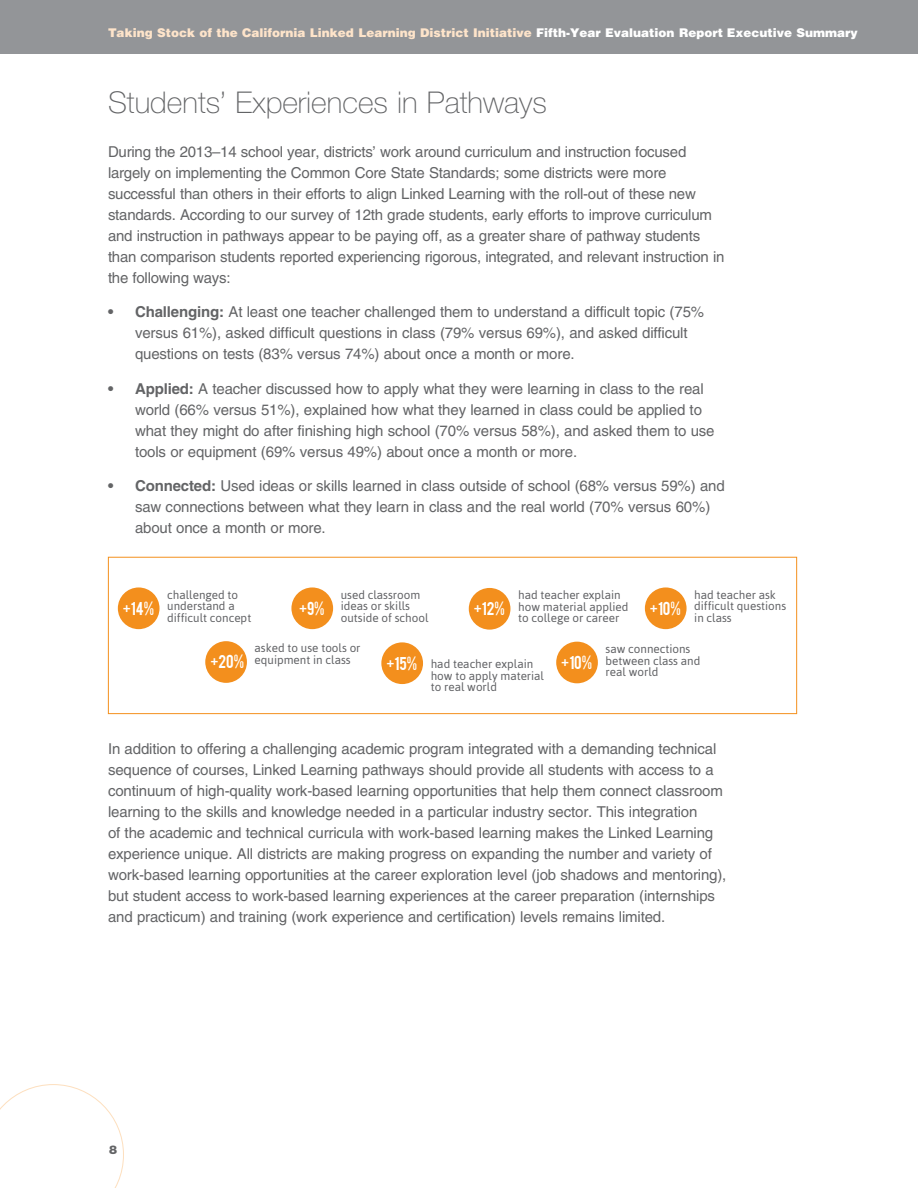
<style>
.page{position:relative;width:918px;height:1188px;background:#fff}
.page>*{position:absolute;margin:0;border:0;box-sizing:border-box;transform-origin:0 0}
.t1{font:100 30px "Helvetica Neue LT Std";color:#636466}
.t2{font:15px/21px "Helvetica LT Std";letter-spacing:-.01em;color:#636466}
.t3{font:14.55px "Bebas";color:#fff}
.t4{font:900 12px "Helvetica LT Std";color:#fee4ca}
.t5{font:900 12px "Helvetica Neue LT Std";color:#636466}
.t6{font:11.7px/11.7px "Asap";color:#626366}
.s1{color:#fff}
.s2{font-weight:700}
.s3{font-family:"Bebas";font-size:14.55px;color:#fff}
</style>
<div class="page">
<div style="left:0;top:0;width:918px;height:54px;background:#939598"></div>
<svg style="left:0;top:1084px;width:124px;height:104px"></svg>
<div style="left:118px;top:587px;width:42px;height:42px;background:#f38f1d;border-radius:50%"></div>
<div style="left:205px;top:641px;width:42px;height:42px;background:#f38f1d;border-radius:50%"></div>
<div style="left:291px;top:587px;width:42px;height:42px;background:#f38f1d;border-radius:50%"></div>
<div style="left:381px;top:642px;width:42px;height:42px;background:#f38f1d;border-radius:50%"></div>
<div style="left:469px;top:588px;width:41px;height:42px;background:#f38f1d;border-radius:50%"></div>
<div style="left:556px;top:642px;width:42px;height:41px;background:#f38f1d;border-radius:50%"></div>
<div style="left:645px;top:587px;width:42px;height:42px;background:#f38f1d;border-radius:50%"></div>
<div style="left:108px;top:557px;width:689px;height:157px;border:1px solid #f4901d"></div>
<p class="t4" style="left:108px;top:25px;width:751px">Taking Stock of the California Linked Learning District Initiative <span class="s1">Fifth-Year Evaluation Report Executive Summary</span></p>
<h1 class="t1" style="left:108px;top:85px;width:440px">Students’ Experiences in Pathways</h1>
<p class="t2" style="left:108px;top:141px;width:618px">During the 2013–14 school year, districts’ work around curriculum and instruction focused largely on implementing the Common Core State Standards; some districts were more successful than others in their efforts to align Linked Learning with the roll-out of these new standards. According to our survey of 12th grade students, early efforts to improve curriculum and instruction in pathways appear to be paying off, as a greater share of pathway students than comparison students reported experiencing rigorous, integrated, and relevant instruction in the following ways:</p>
<p class="t2" style="left:135px;top:301px;width:571px;text-indent:-27px"><span class="s2">• Challenging:</span> At least one teacher challenged them to understand a difficult topic (75% versus 61%), asked difficult questions in class (79% versus 69%), and asked difficult questions on tests (83% versus 74%) about once a month or more.</p>
<p class="t2" style="left:135px;top:378px;width:581px;text-indent:-27px"><span class="s2">• Applied:</span> A teacher discussed how to apply what they were learning in class to the real world (66% versus 51%), explained how what they learned in class could be applied to what they might do after finishing high school (70% versus 58%), and asked them to use tools or equipment (69% versus 49%) about once a month or more.</p>
<p class="t2" style="left:135px;top:475px;width:591px;text-indent:-27px"><span class="s2">• Connected:</span> Used ideas or skills learned in class outside of school (68% versus 59%) and saw connections between what they learn in class and the real world (70% versus 60%) about once a month or more.</p>
<p class="t3" style="left:650px;top:598px;width:32px">+10%</p>
<p class="t6" style="left:694px;top:589px;width:93px">had teacher ask difficult questions in class</p>
<p class="t3" style="left:123px;top:598px;width:33px">+14%</p>
<p class="t6" style="left:167px;top:589px;width:86px">challenged to understand a difficult concept</p>
<p class="t3" style="left:210px;top:651px;width:35px">+20%</p>
<p class="t6" style="left:255px;top:642px;width:107px">asked to use tools or equipment in class</p>
<p class="t3" style="left:299px;top:598px;width:27px">+9%</p>
<p class="t6" style="left:341px;top:589px;width:89px">used classroom ideas or skills outside of school</p>
<p class="t6" style="left:431px;top:658px;width:115px;text-indent:-44px"><span class="s3">+15%</span> had teacher explain how to apply material to real world</p>
<p class="t3" style="left:474px;top:598px;width:33px">+12%</p>
<p class="t6" style="left:518px;top:589px;width:112px">had teacher explain how material applied to college or career</p>
<p class="t3" style="left:561px;top:652px;width:32px">+10%</p>
<p class="t6" style="left:606px;top:643px;width:96px">saw connections between class and real world</p>
<p class="t2" style="left:108px;top:738px;width:620px">In addition to offering a challenging academic program integrated with a demanding technical sequence of courses, Linked Learning pathways should provide all students with access to a continuum of high-quality work-based learning opportunities that help them connect classroom learning to the skills and knowledge needed in a particular industry sector. This integration<br>of the academic and technical curricula with work-based learning makes the Linked Learning experience unique. All districts are making progress on expanding the number and variety of work-based learning opportunities at the career exploration level (job shadows and mentoring), but student access to work-based learning experiences at the career preparation (internships and practicum) and training (work experience and certification) levels remains limited.</p>
<p class="t5" style="left:109px;top:1143px;width:10px">8</p>
</div>
